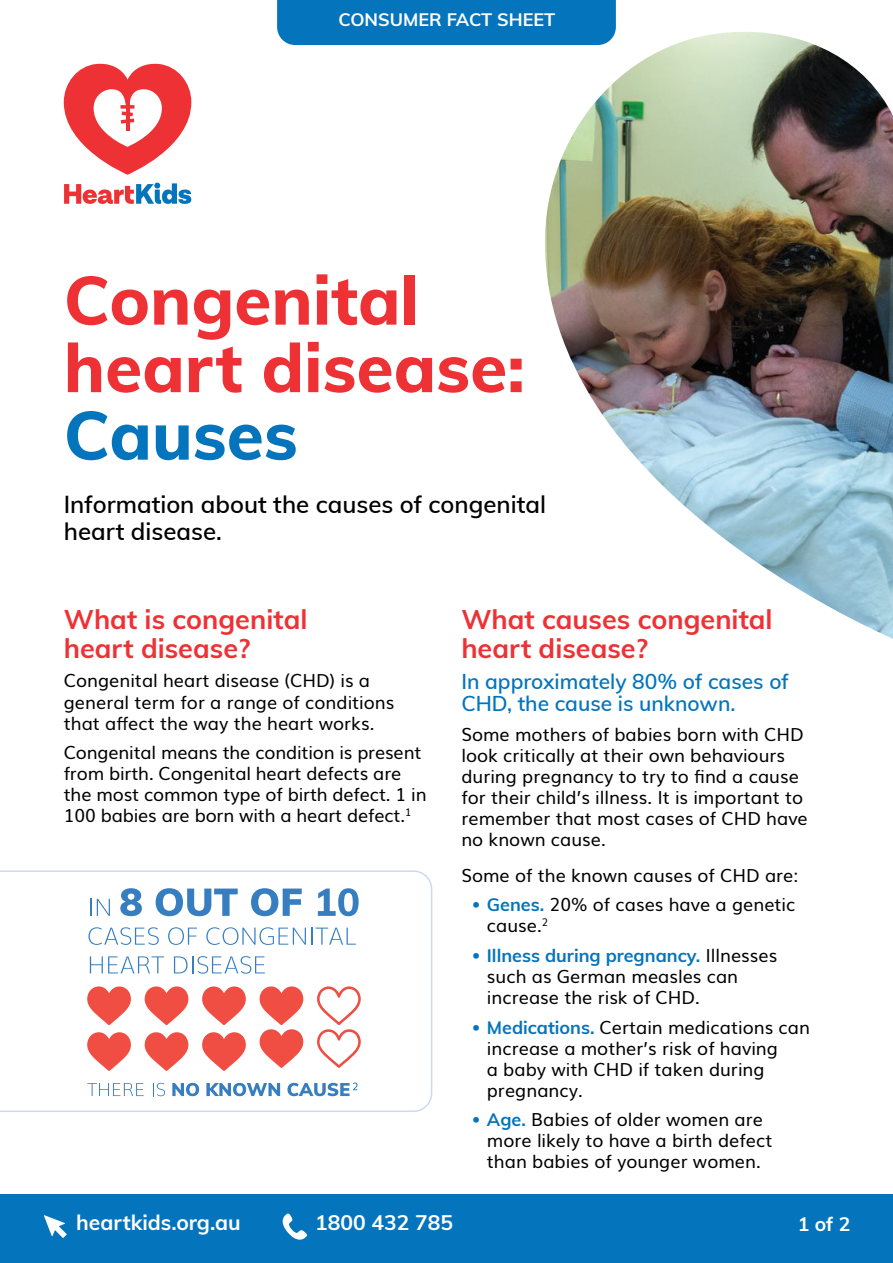
<style>
.page{position:relative;width:893px;height:1263px;background:#fff}
.page>*{position:absolute;margin:0;border:0;box-sizing:border-box;transform-origin:0 0}
.t1{font:800 67.5px/67.5px "Muli";color:#ee3135}
.t2{font:800 67.5px "Muli";color:#0475bc}
.t3{font:700 27px/28.5px "Muli";color:#ee3135}
.t4{font:600 24px/27px "Muli";color:#000}
.t5{font:600 21px/22.5px "Muli";color:#0475bc}
.t6{font:700 21px "Muli";color:#fff}
.t7{font:700 19.5px "Muli";color:#fff}
.t8{font:18px/21px "Muli";color:#000}
.t9{font:700 18px "Muli";color:#fff}
.s1{color:#0475bc}
.s2{font-weight:700;color:#0475bc}
</style>
<div class="page">
<div style="left:0;top:1194px;width:893px;height:69px;background:#0475bc"></div>
<svg style="left:44px;top:1215px;width:23px;height:23px"></svg>
<svg style="left:282px;top:1213px;width:25px;height:27px"></svg>
<svg style="left:64px;top:64px;width:127px;height:111px"></svg>
<svg style="left:64px;top:183px;width:127px;height:21px"></svg>
<img style="left:545px;top:32px;width:348px;height:607px">
<div style="left:277px;top:0;width:339px;height:45px;background:#0475bc"></div>
<svg style="left:0;top:870px;width:432px;height:242px"></svg>
<svg style="left:87px;top:986px;width:44px;height:39px"></svg>
<svg style="left:145px;top:986px;width:43px;height:39px"></svg>
<svg style="left:202px;top:986px;width:44px;height:39px"></svg>
<svg style="left:260px;top:986px;width:43px;height:82px"></svg>
<svg style="left:317px;top:986px;width:44px;height:82px"></svg>
<svg style="left:87px;top:1032px;width:44px;height:39px"></svg>
<svg style="left:145px;top:1032px;width:43px;height:39px"></svg>
<svg style="left:202px;top:1032px;width:44px;height:39px"></svg>
<svg style="left:90px;top:899px;width:1px;height:17px"></svg>
<svg style="left:97px;top:899px;width:13px;height:17px"></svg>
<svg style="left:120px;top:888px;width:22px;height:28px"></svg>
<svg style="left:156px;top:888px;width:82px;height:28px"></svg>
<svg style="left:251px;top:888px;width:51px;height:28px"></svg>
<svg style="left:318px;top:888px;width:41px;height:28px"></svg>
<svg style="left:88px;top:927px;width:71px;height:18px"></svg>
<svg style="left:168px;top:927px;width:29px;height:18px"></svg>
<svg style="left:206px;top:927px;width:150px;height:18px"></svg>
<svg style="left:90px;top:956px;width:74px;height:17px"></svg>
<svg style="left:174px;top:956px;width:91px;height:18px"></svg>
<svg style="left:87px;top:1083px;width:57px;height:13px"></svg>
<svg style="left:153px;top:1083px;width:12px;height:13px"></svg>
<svg style="left:172px;top:1083px;width:27px;height:13px"></svg>
<svg style="left:206px;top:1083px;width:74px;height:13px"></svg>
<svg style="left:287px;top:1082px;width:70px;height:14px"></svg>
<p class="t9" style="left:338px;top:7px;width:218px">CONSUMER FACT SHEET</p>
<h1 class="t1" style="left:64px;top:263px;width:463px">Congenital heart disease:</h1>
<h1 class="t2" style="left:64px;top:386px;width:236px">Causes</h1>
<h3 class="t4" style="left:64px;top:489px;width:484px">Information about the causes of congenital heart disease.</h3>
<h2 class="t3" style="left:64px;top:604px;width:245px">What is congenital heart disease?</h2>
<p class="t8" style="left:64px;top:669px;width:332px">Congenital heart disease (CHD) is a general term for a range of conditions that affect the way the heart works.</p>
<p class="t8" style="left:64px;top:740px;width:364px">Congenital means the condition is present from birth. Congenital heart defects are the most common type of birth defect. 1 in 100 babies are born with a heart defect.<sup>1</sup></p>
<h2 class="t3" style="left:461px;top:604px;width:313px">What causes congenital heart disease?</h2>
<p class="t5" style="left:461px;top:669px;width:329px">In approximately 80% of cases of<br>CHD, the cause is unknown.</p>
<p class="t8" style="left:461px;top:722px;width:348px">Some mothers of babies born with CHD look critically at their own behaviours during pregnancy to try to find a cause for their child’s illness. It is important to remember that most cases of CHD have no known cause.</p>
<p class="t8" style="left:461px;top:863px;width:338px">Some of the known causes of CHD are:</p>
<p class="t8" style="left:487px;top:893px;width:310px;text-indent:-15px"><span class="s1">•</span> <span class="s2">Genes.</span> 20% of cases have a genetic cause.<sup>2</sup></p>
<p class="t8" style="left:487px;top:943px;width:292px;text-indent:-15px"><span class="s1">•</span> <span class="s2">Illness during pregnancy.</span> Illnesses such as German measles can increase the risk of CHD.</p>
<p class="t8" style="left:487px;top:1015px;width:325px;text-indent:-15px"><span class="s1">•</span> <span class="s2">Medications.</span> Certain medications can increase a mother’s risk of having<br>a baby with CHD if taken during pregnancy.</p>
<p class="t8" style="left:487px;top:1107px;width:287px;text-indent:-15px"><span class="s1">•</span> <span class="s2">Age.</span> Babies of older women are more likely to have a birth defect than babies of younger women.</p>
<p class="t6" style="left:76px;top:1207px;width:166px">heartkids.org.au</p>
<p class="t6" style="left:315px;top:1207px;width:140px">1800 432 785</p>
<p class="t7" style="left:798px;top:1210px;width:54px">1 of 2</p>
</div>
